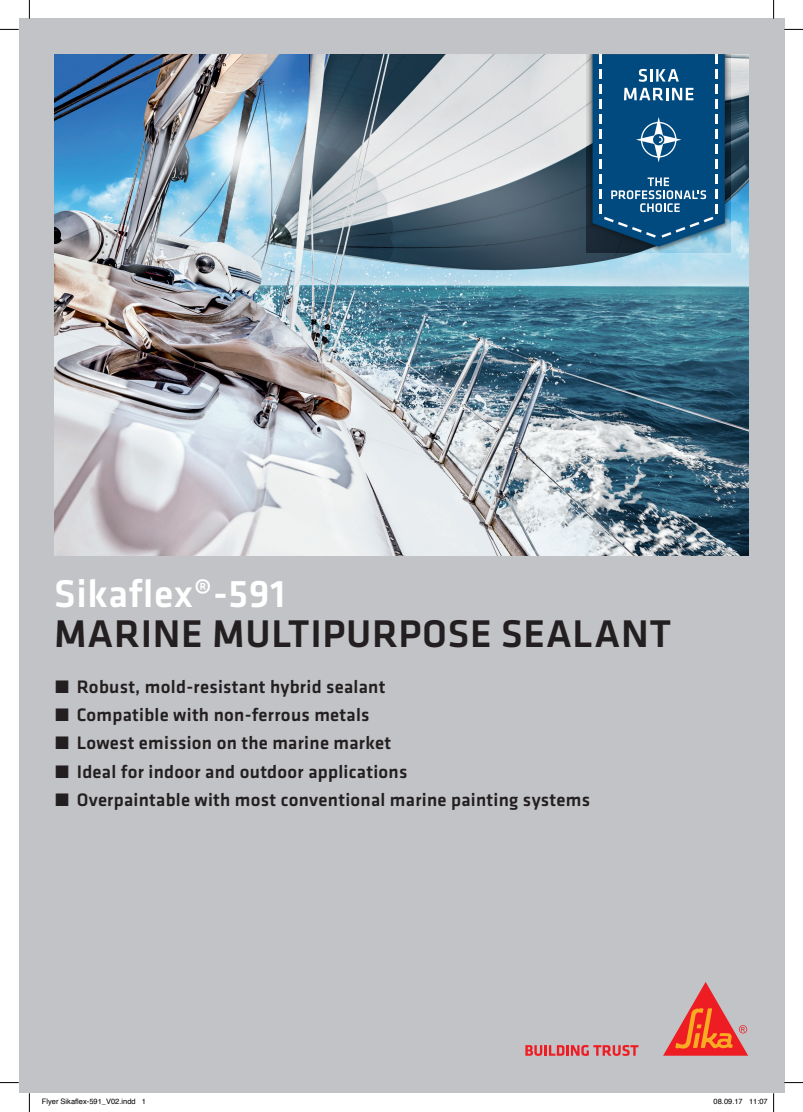
<style>
.page{position:relative;width:803px;height:1112px;background:#fff}
.page>*{position:absolute;margin:0;border:0;box-sizing:border-box;transform-origin:0 0}
.t1{font:500 40px "Klavika";letter-spacing:.015em;color:#231f20}
.t2{font:500 40px "Klavika";letter-spacing:.015em;color:#fff}
.t3{font:500 18.75px/28.4px "Klavika";letter-spacing:.015em;color:#231f20}
.t4{font:7.5px "Helvetica";color:#000}
.s1{font-weight:300}
</style>
<div class="page">
<div style="left:19px;top:19px;width:765px;height:1073px;background:#c2c3c6"></div>
<svg style="left:525px;top:1045px;width:113px;height:10px"></svg>
<svg style="left:663px;top:982px;width:85px;height:73px"></svg>
<img style="left:54px;top:54px;width:695px;height:502px">
<svg style="left:587px;top:54px;width:143px;height:199px;background:#5b727e"></svg>
<svg style="left:592px;top:54px;width:133px;height:192px;background:#1e5e8b"></svg>
<svg style="left:0;top:29px;width:19px;height:1px"></svg>
<svg style="left:784px;top:29px;width:19px;height:1px"></svg>
<svg style="left:0;top:1082px;width:19px;height:1px"></svg>
<svg style="left:784px;top:1081px;width:19px;height:2px"></svg>
<svg style="left:29px;top:0;width:1px;height:19px"></svg>
<svg style="left:29px;top:1092px;width:1px;height:19px"></svg>
<svg style="left:773px;top:0;width:1px;height:19px"></svg>
<svg style="left:749px;top:1092px;width:25px;height:19px"></svg>
<h1 class="t2" style="left:54px;top:567px;width:233px">Sikaflex®-591</h1>
<h1 class="t1" style="left:54px;top:607px;width:619px">MARINE MULTIPURPOSE SEALANT</h1>
<p class="t3" style="left:54px;top:671px;width:537px"><span class="s1">˿</span> Robust, mold-resistant hybrid sealant<br><span class="s1">˿</span> Compatible with non-ferrous metals<br><span class="s1">˿</span> Lowest emission on the marine market<br><span class="s1">˿</span> Ideal for indoor and outdoor applications<br><span class="s1">˿</span> Overpaintable with most conventional marine painting systems</p>
<p class="t4" style="left:42px;top:1095px;width:106px">Flyer Sikaflex-591_V02.indd 1</p>
<p class="t4" style="left:713px;top:1095px;width:56px">08.09.17 11:07</p>
</div>
